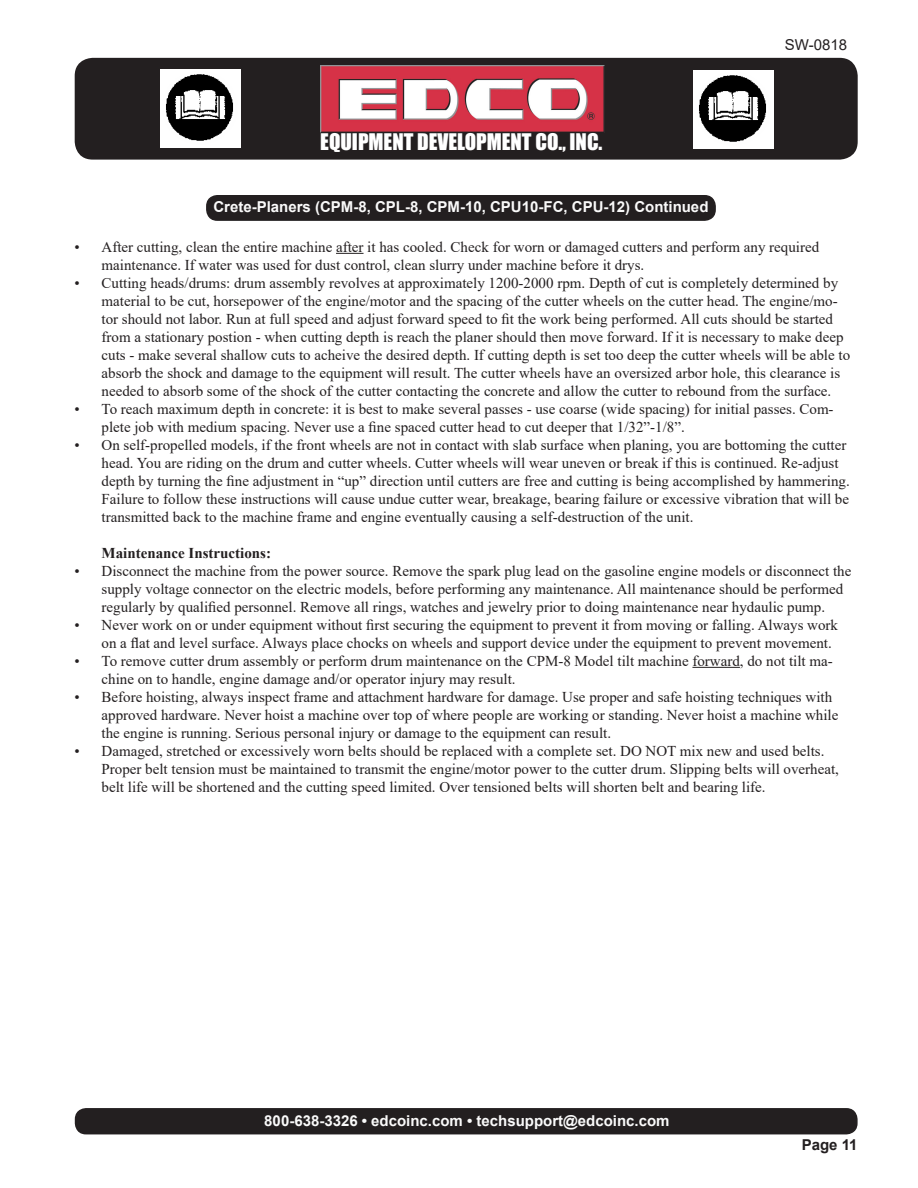
<style>
.page{position:relative;width:918px;height:1188px;background:#fff}
.page>*{position:absolute;margin:0;border:0;box-sizing:border-box;transform-origin:0 0}
.t1{font:21px "Impact";color:#fff}
.t2{font:15px/18px "Times New Roman";color:#231f20}
.t3{font:700 15px "Arial";color:#fafafa}
.t4{font:700 15px "Times New Roman";color:#231f20}
.t5{font:15px "Arial";color:#231f20}
.t6{font:700 15px "Arial";color:#231f20}
</style>
<div class="page">
<div style="left:75px;top:58px;width:783px;height:102px;background:#231f20;border-radius:18px"></div>
<img style="left:321px;top:65px;width:284px;height:67px">
<div style="left:76px;top:1109px;width:781px;height:25px;background:#231f20;border-radius:11px"></div>
<div style="left:75px;top:1108px;width:783px;height:26px;border:2px solid #231f20;border-radius:11px"></div>
<img style="left:160px;top:69px;width:80px;height:79px">
<img style="left:693px;top:70px;width:80px;height:79px">
<div style="left:207px;top:196px;width:508px;height:24px;background:#231f20;border-radius:11px"></div>
<div style="left:206px;top:195px;width:510px;height:26px;border:2px solid #231f20;border-radius:11px"></div>
<svg style="left:336px;top:253px;width:28px;height:1px"></svg>
<hr style="left:692px;top:667px;width:48px;height:1px;background:#231f20">
<h1 class="t1" style="left:320px;top:126px;width:284px">EQUIPMENT DEVELOPMENT CO., INC.</h1>
<p class="t5" style="left:785px;top:34px;width:64px">SW-0818</p>
<p class="t3" style="left:213px;top:196px;width:497px">Crete-Planers (CPM-8, CPL-8, CPM-10, CPU10-FC, CPU-12) Continued</p>
<p class="t2" style="left:102px;top:237px;width:719px;text-indent:-27px">• After cutting, clean the entire machine after it has cooled. Check for worn or damaged cutters and perform any required maintenance. If water was used for dust control, clean slurry under machine before it drys.</p>
<p class="t2" style="left:102px;top:273px;width:750px;text-indent:-27px">• Cutting heads/drums: drum assembly revolves at approximately 1200-2000 rpm. Depth of cut is completely determined by material to be cut, horsepower of the engine/motor and the spacing of the cutter wheels on the cutter head. The engine/mo&shy;tor should not labor. Run at full speed and adjust forward speed to fit the work being performed. All cuts should be started from a stationary postion - when cutting depth is reach the planer should then move forward. If it is necessary to make deep cuts - make several shallow cuts to acheive the desired depth. If cutting depth is set too deep the cutter wheels will be able to absorb the shock and damage to the equipment will result. The cutter wheels have an oversized arbor hole, this clearance is needed to absorb some of the shock of the cutter contacting the concrete and allow the cutter to rebound from the surface.</p>
<p class="t2" style="left:102px;top:399px;width:734px;text-indent:-27px">• To reach maximum depth in concrete: it is best to make several passes - use coarse (wide spacing) for initial passes. Com&shy;plete job with medium spacing. Never use a fine spaced cutter head to cut deeper that 1/32”-1/8”.</p>
<p class="t2" style="left:102px;top:435px;width:750px;text-indent:-27px">• On self-propelled models, if the front wheels are not in contact with slab surface when planing, you are bottoming the cutter head. You are riding on the drum and cutter wheels. Cutter wheels will wear uneven or break if this is continued. Re-adjust depth by turning the fine adjustment in “up” direction until cutters are free and cutting is being accomplished by hammering.<br>Failure to follow these instructions will cause undue cutter wear, breakage, bearing failure or excessive vibration that will be transmitted back to the machine frame and engine eventually causing a self-destruction of the unit.</p>
<p class="t4" style="left:102px;top:542px;width:171px">Maintenance Instructions:</p>
<p class="t2" style="left:102px;top:561px;width:751px;text-indent:-27px">• Disconnect the machine from the power source. Remove the spark plug lead on the gasoline engine models or disconnect the supply voltage connector on the electric models, before performing any maintenance. All maintenance should be performed regularly by qualified personnel. Remove all rings, watches and jewelry prior to doing maintenance near hydaulic pump.</p>
<p class="t2" style="left:102px;top:615px;width:738px;text-indent:-27px">• Never work on or under equipment without first securing the equipment to prevent it from moving or falling. Always work on a flat and level surface. Always place chocks on wheels and support device under the equipment to prevent movement.</p>
<p class="t2" style="left:102px;top:651px;width:733px;text-indent:-27px">• To remove cutter drum assembly or perform drum maintenance on the CPM-8 Model tilt machine forward, do not tilt ma&shy;chine on to handle, engine damage and/or operator injury may result.</p>
<p class="t2" style="left:102px;top:687px;width:738px;text-indent:-27px">• Before hoisting, always inspect frame and attachment hardware for damage. Use proper and safe hoisting techniques with approved hardware. Never hoist a machine over top of where people are working or standing. Never hoist a machine while the engine is running. Serious personal injury or damage to the equipment can result.</p>
<p class="t2" style="left:102px;top:741px;width:739px;text-indent:-27px">• Damaged, stretched or excessively worn belts should be replaced with a complete set. DO NOT mix new and used belts.<br>Proper belt tension must be maintained to transmit the engine/motor power to the cutter drum. Slipping belts will overheat, belt life will be shortened and the cutting speed limited. Over tensioned belts will shorten belt and bearing life.</p>
<p class="t3" style="left:264px;top:1110px;width:407px">800-638-3326 • edcoinc.com • techsupport@edcoinc.com</p>
<p class="t6" style="left:802px;top:1134px;width:57px">Page 11</p>
</div>
